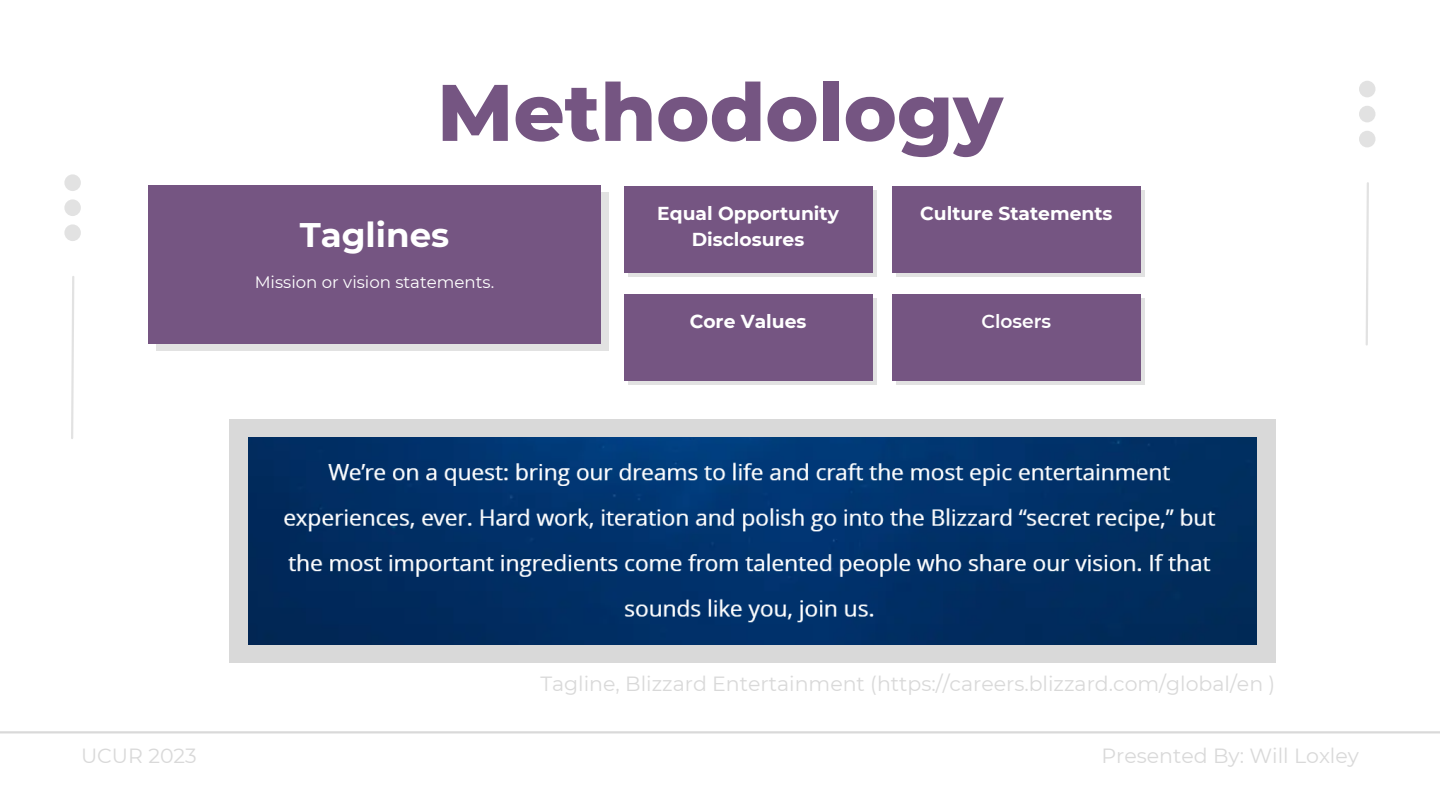
<style>
.page{position:relative;width:1440px;height:810px;background:#fff}
.page>*{position:absolute;margin:0;border:0;box-sizing:border-box;transform-origin:0 0}
.t1{font:800 80px "Montserrat";color:#755582}
.t2{font:700 34.1px "Montserrat";color:#fff}
.t3{font:20.5px "Montserrat";color:#d9d9d9}
.t4{font:700 18.7px "Montserrat";color:#fff}
.t5{font:600 18.7px "Montserrat";color:#fff}
.t6{font:16.6px "Montserrat";color:#fff}
</style>
<div class="page">
<hr style="left:0;top:731px;width:1440px;height:2px;background:#d9d9d9">
<svg style="left:1359px;top:81px;width:17px;height:66px"></svg>
<svg style="left:64px;top:174px;width:17px;height:67px"></svg>
<svg style="left:1365px;top:182px;width:4px;height:164px"></svg>
<svg style="left:71px;top:276px;width:4px;height:163px"></svg>
<div style="left:156px;top:193px;width:453px;height:158px;background:#e2e2e2"></div>
<div style="left:628px;top:190px;width:249px;height:87px;background:#e2e2e2"></div>
<div style="left:628px;top:298px;width:249px;height:87px;background:#e2e2e2"></div>
<div style="left:148px;top:186px;width:453px;height:158px;background:#755582"></div>
<div style="left:624px;top:186px;width:249px;height:87px;background:#755582"></div>
<div style="left:624px;top:294px;width:249px;height:87px;background:#755582"></div>
<div style="left:896px;top:190px;width:249px;height:87px;background:#e2e2e2"></div>
<div style="left:896px;top:298px;width:249px;height:87px;background:#e2e2e2"></div>
<div style="left:892px;top:186px;width:249px;height:87px;background:#755582"></div>
<div style="left:892px;top:294px;width:249px;height:87px;background:#755582"></div>
<div style="left:229px;top:419px;width:1046px;height:243px;background:#d9d9d9"></div>
<img style="left:248px;top:437px;width:1009px;height:207px">
<h1 class="t1" style="left:437px;top:63px;width:567px">Methodology</h1>
<p class="t4" style="left:657px;top:201px;width:183px">Equal Opportunity</p>
<h2 class="t2" style="left:300px;top:214px;width:151px">Taglines</h2>
<p class="t4" style="left:692px;top:228px;width:114px">Disclosures</p>
<p class="t6" style="left:255px;top:272px;width:241px">Mission or vision statements.</p>
<p class="t4" style="left:690px;top:310px;width:118px">Core Values</p>
<p class="t4" style="left:920px;top:201px;width:194px">Culture Statements</p>
<p class="t5" style="left:981px;top:310px;width:71px">Closers</p>
<p class="t3" style="left:540px;top:671px;width:736px">Tagline, Blizzard Entertainment (https://careers.blizzard.com/global/en )</p>
<p class="t3" style="left:81px;top:743px;width:117px">UCUR 2023</p>
<p class="t3" style="left:1102px;top:743px;width:259px">Presented By: Will Loxley</p>
</div>
